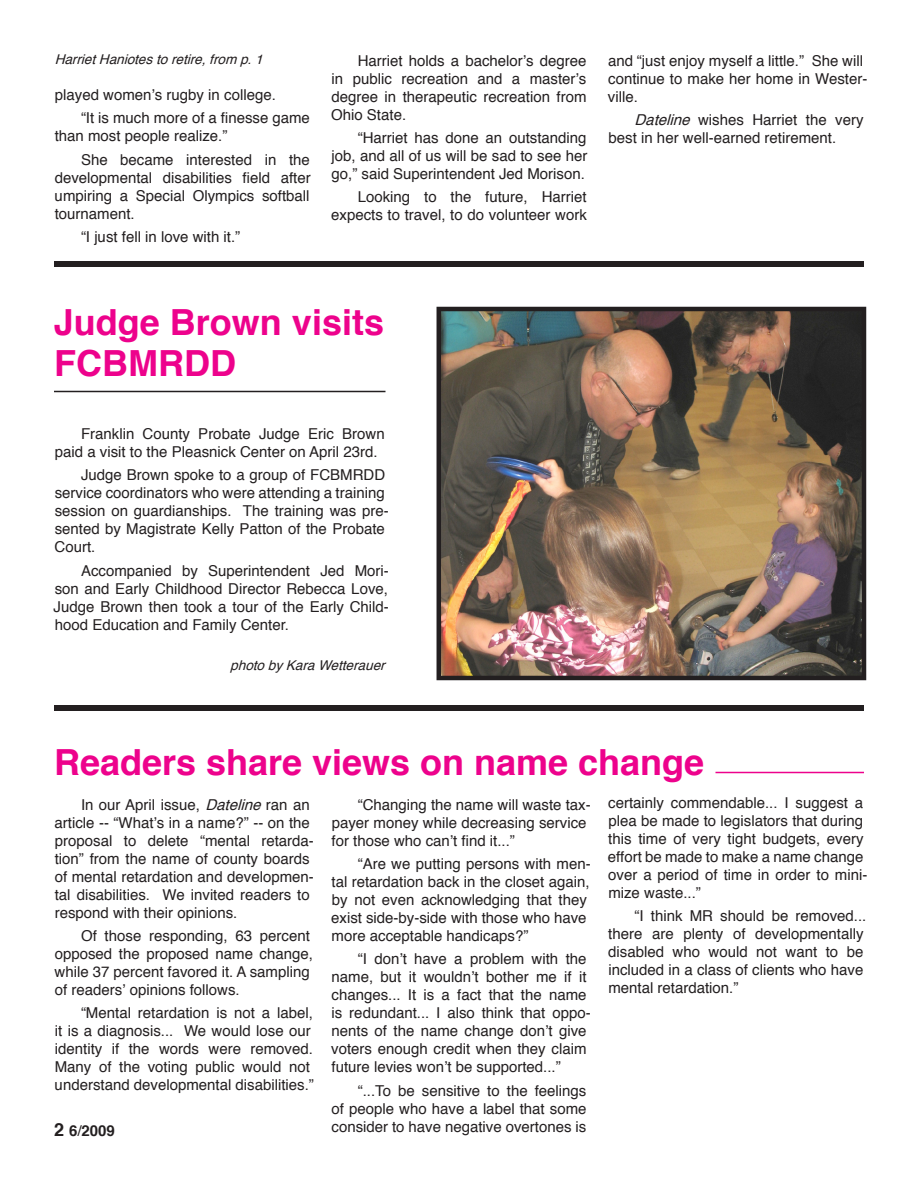
<style>
.page{position:relative;width:918px;height:1188px;background:#fff}
.page>*{position:absolute;margin:0;border:0;box-sizing:border-box;transform-origin:0 0}
.Subhead{font:700 36px/40.5px "Helvetica";color:#ed028c}
.Dateline{font:15px/18px "Helvetica";color:#231f20}
.t1{font:700 15px "Helvetica";color:#231f20}
.Dateline-2{font:italic 13.5px "Helvetica";color:#231f20}
.s1{font-style:italic}
.s2{font-size:18px}
.s3{font-weight:400}
</style>
<div class="page">
<div style="left:54px;top:261px;width:810px;height:6px;background:#231f20"></div>
<div style="left:54px;top:705px;width:810px;height:6px;background:#231f20"></div>
<img style="left:442px;top:312px;width:419px;height:363px">
<div style="left:437px;top:307px;width:429px;height:373px;border:4px solid #231f20"></div>
<hr style="left:54px;top:391px;width:332px;height:1px;background:#231f20">
<hr style="left:716px;top:772px;width:148px;height:1px;background:#ed028c">
<p class="Dateline-2" style="left:55px;top:48px;width:215px">HarrietHaniotestoretire,from p.1</p>
<p class="Dateline" style="left:55px;top:85px;width:222px">played women’s rugby in college.</p>
<p class="Dateline" style="left:55px;top:109px;width:257px;text-indent:26px">“It is much more of a finesse game than most people realize.”</p>
<p class="Dateline" style="left:55px;top:150px;width:258px;text-align:justify;text-indent:26px">She became interested in the developmental disabilities field after umpiring a Special Olympics softball tournament.</p>
<p class="Dateline" style="left:81px;top:228px;width:161px">“I just fell in love with it.”</p>
<p class="Dateline" style="left:331px;top:51px;width:257px;text-align:justify;text-indent:27px">Harriet holds a bachelor’s degree in public recreation and a master’s degree in therapeutic recreation from Ohio State.</p>
<p class="Dateline" style="left:332px;top:128px;width:257px;text-align:justify;text-indent:26px">“Harriet has done an outstanding job, and all of us will be sad to see her go,” said Superintendent Jed Morison.</p>
<p class="Dateline" style="left:331px;top:188px;width:257px;text-align:right">Looking to the future, Harriet expects to travel, to do volunteer work</p>
<p class="Dateline" style="left:608px;top:51px;width:261px">and “just enjoy myself a little.” She will continue to make her home in Wester&shy;ville.</p>
<p class="Dateline" style="left:609px;top:110px;width:257px;text-indent:26px"><span class="s1">Dateline</span> wishes Harriet the very best in her well-earned retirement.</p>
<p class="Subhead" style="left:54px;top:300px;width:332px">Judge Brown visits<br>FCBMRDD</p>
<p class="Dateline" style="left:55px;top:424px;width:331px;text-indent:26px">Franklin County Probate Judge Eric Brown paid a visit to the Pleasnick Center on April 23rd.</p>
<p class="Dateline" style="left:55px;top:466px;width:336px;text-indent:26px">Judge Brown spoke to a group of FCBMRDD service coordinators who were attending a training session on guardianships. The training was pre&shy;sented by Magistrate Kelly Patton of the Probate Court.</p>
<p class="Dateline" style="left:54px;top:561px;width:337px;text-align:justify;text-indent:27px">Accompanied by Superintendent Jed Mori&shy;son and Early Childhood Director Rebecca Love, Judge Brown then took a tour of the Early Child&shy;hood Education and Family Center.</p>
<p class="Dateline-2" style="left:230px;top:654px;width:162px">photobyKaraWetterauer</p>
<p class="Subhead" style="left:54px;top:740px;width:652px">Readers share views on name change</p>
<p class="Dateline" style="left:332px;top:795px;width:261px;text-indent:26px">“Changing the name will waste tax&shy;payer money while decreasing service for those who can’t find it...”</p>
<p class="Dateline" style="left:331px;top:854px;width:261px;text-indent:27px">“Are we putting persons with men&shy;tal retardation back in the closet again, by not even acknowledging that they exist side-by-side with those who have more acceptable handicaps?”</p>
<p class="Dateline" style="left:331px;top:950px;width:261px;text-indent:27px">“I don’t have a problem with the name, but it wouldn’t bother me if it changes... It is a fact that the name is redundant... I also think that oppo&shy;nents of the name change don’t give voters enough credit when they claim future levies won’t be supported...”</p>
<p class="Dateline" style="left:332px;top:1081px;width:257px;text-align:justify;text-indent:26px">“...To be sensitive to the feelings of people who have a label that some consider to have negative overtones is</p>
<p class="Dateline" style="left:608px;top:793px;width:261px">certainly commendable... I suggest a plea be made to legislators that during this time of very tight budgets, every effort be made to make a name change over a period of time in order to mini&shy;mize waste...”</p>
<p class="Dateline" style="left:608px;top:907px;width:260px;text-indent:26px">“I think MR should be removed... there are plenty of developmentally disabled who would not want to be included in a class of clients who have mental retardation.”</p>
<p class="Dateline" style="left:55px;top:795px;width:261px;text-indent:26px">In our April issue, <span class="s1">Dateline</span>ran an article -- “What’s in a name?” -- on the proposal to delete “mental retarda&shy;tion” from the name of county boards of mental retardation and developmen&shy;tal disabilities. We invited readers to respond with their opinions.</p>
<p class="Dateline" style="left:55px;top:926px;width:260px;text-indent:26px">Of those responding, 63 percent opposed the proposed name change, while 37 percent favored it. A sampling of readers’ opinions follows.</p>
<p class="Dateline" style="left:55px;top:1004px;width:261px;text-indent:26px">“Mental retardation is not a label, it is a diagnosis... We would lose our identity if the words were removed.<br>Many of the voting public would not understand developmental disabilities.”</p>
<p class="t1" style="left:54px;top:1117px;width:62px"><span class="s2">2</span> 6<span class="s3">/</span>2009</p>
</div>
